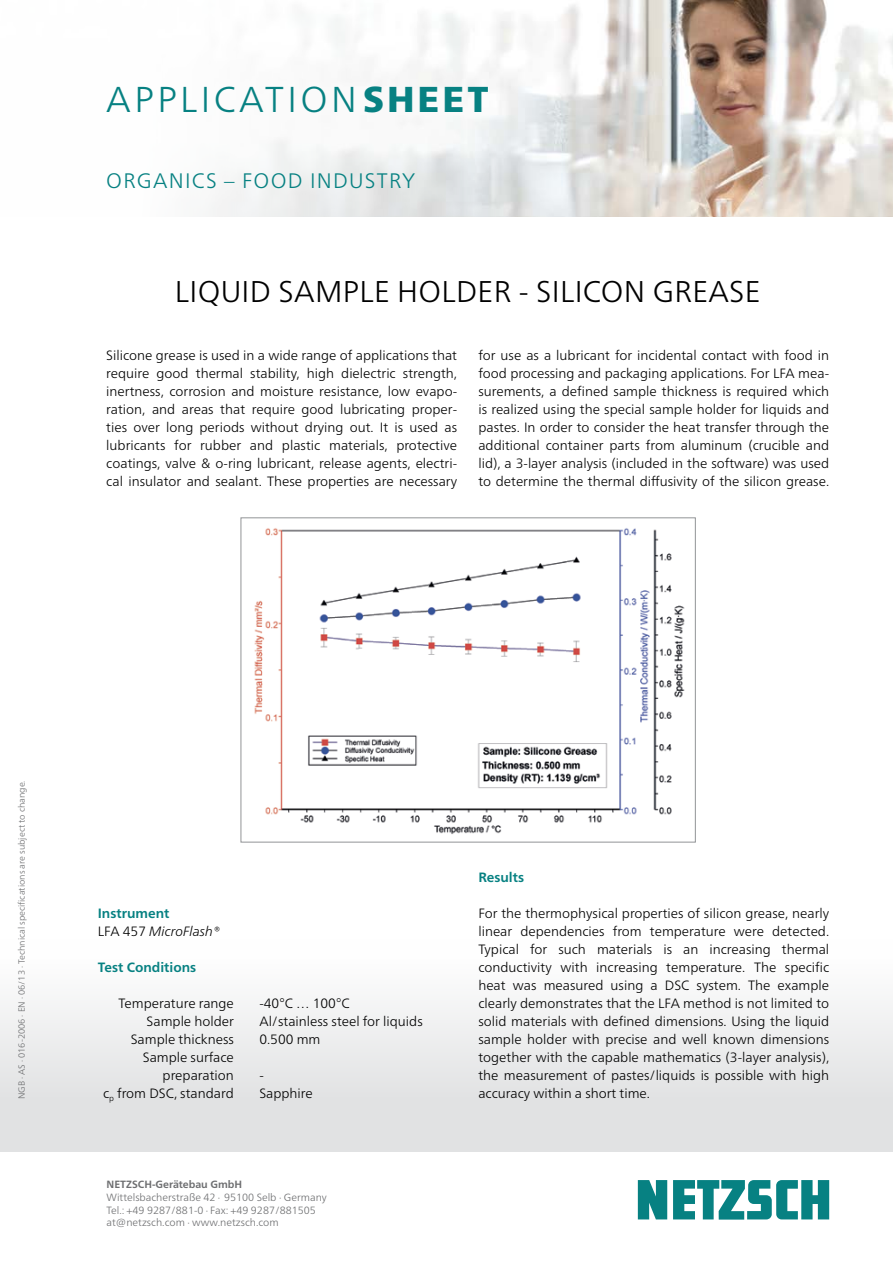
<style>
.page{position:relative;width:893px;height:1263px;background:#fff}
.page>*{position:absolute;margin:0;border:0;box-sizing:border-box;transform-origin:0 0}
.t1{font:300 36px "Frutiger Neue LTW1 G";letter-spacing:.095em;color:#078182}
.Sheet_Headline{font:300 30px "Frutiger Neue LTW1 G";letter-spacing:.01em;color:#000}
.t2{font:300 21px "Frutiger Neue LTW1 G";letter-spacing:.06em;color:#078182}
.Sheet_Zwischenübersc{font:300 13.5px/18px "Frutiger Neue LTW1 G";color:#000;text-align:justify}
.Sheet_Zwischenübersc-2{font:700 13.5px "Frutiger Neue LTW1 G";color:#078182}
.Sheet_Zwischenübersc-3{font:italic 300 13.5px "Frutiger Neue LTW1 G";color:#000}
.t3{font:300 10.5px/12.8px "Frutiger Neue LTW1 G";color:#6d6e70}
.t4{font:700 10.5px "Frutiger Neue LTW1 G";color:#6d6e70}
.Sheet_Bildunterschri{font:300 9px "Frutiger Neue LTW1 G";color:#6d6e70}
.s1{font-weight:900}
.s2{font-style:normal}
</style>
<div class="page">
<img style="left:210px;top:0;width:683px;height:216px">
<svg style="left:638px;top:1180px;width:191px;height:39px"></svg>
<img style="left:254px;top:528px;width:431px;height:306px">
<div style="left:241px;top:517px;width:455px;height:325px;border:1px solid #929496"></div>
<h1 class="t1" style="left:106px;top:78px;width:384px">APPLICATION<span class="s1">SHEET</span></h1>
<p class="t2" style="left:106px;top:168px;width:310px">ORGANICS – FOOD INDUSTRY</p>
<p class="Sheet_Headline" style="left:175px;top:273px;width:587px">LIQUID SAMPLE HOLDER - SILICON GREASE</p>
<p class="Sheet_Zwischenübersc" style="left:106px;top:346px;width:352px">Silicone grease is used in a wide range of applications that require good thermal stability, high dielectric strength, inertness, corrosion and moisture resistance, low evapo&shy;ration, and areas that require good lubricating proper&shy;ties over long periods without drying out. It is used as lubricants for rubber and plastic materials, protective coatings, valve &amp; o-ring lubricant, release agents, electri&shy;cal insulator and sealant. These properties are necessary</p>
<p class="Sheet_Zwischenübersc" style="left:478px;top:346px;width:352px">for use as a lubricant for incidental contact with food in food processing and packaging applications. For LFA mea&shy;surements, a defined sample thickness is required which is realized using the special sample holder for liquids and pastes. In order to consider the heat transfer through the additional container parts from aluminum (crucible and lid), a 3-layer analysis (included in the software) was used to determine the thermal diffusivity of the silicon grease.</p>
<p class="Sheet_Bildunterschri" style="left:16px;top:1099px;width:320px;rotate:-90deg">NGB ∙ AS ∙ 016-2006 ∙ EN ∙ 06/13 ∙ Technical specifications are subject to change.</p>
<p class="Sheet_Zwischenübersc-2" style="left:98px;top:905px;width:73px">Instrument</p>
<p class="Sheet_Zwischenübersc-3" style="left:98px;top:923px;width:123px"><span class="s2">LFA 457</span> MicroFlash®</p>
<p class="Sheet_Zwischenübersc-2" style="left:98px;top:959px;width:100px">Test Conditions</p>
<p class="Sheet_Zwischenübersc" style="left:119px;top:994px;width:117px">Temperature range</p>
<p class="Sheet_Zwischenübersc" style="left:147px;top:1012px;width:89px">Sample holder</p>
<p class="Sheet_Zwischenübersc" style="left:131px;top:1030px;width:105px">Sample thickness</p>
<p class="Sheet_Zwischenübersc" style="left:143px;top:1048px;width:93px;text-align:right">Sample surface preparation</p>
<p class="Sheet_Zwischenübersc" style="left:103px;top:1084px;width:132px">c<sub>p</sub> from DSC, standard</p>
<p class="Sheet_Zwischenübersc" style="left:259px;top:994px;width:92px">-40°C … 100°C</p>
<p class="Sheet_Zwischenübersc" style="left:259px;top:1012px;width:165px">Al/stainless steel for liquids</p>
<p class="Sheet_Zwischenübersc" style="left:259px;top:1030px;width:63px">0.500 mm</p>
<p class="Sheet_Zwischenübersc" style="left:259px;top:1066px;width:6px">-</p>
<p class="Sheet_Zwischenübersc" style="left:259px;top:1084px;width:55px">Sapphire</p>
<p class="t4" style="left:107px;top:1178px;width:137px">NETZSCH-Gerätebau GmbH</p>
<p class="t3" style="left:107px;top:1191px;width:222px">Wittelsbacherstraße 42 ∙ 95100 Selb ∙ Germany<br>Tel.: +49 9287/881-0 ∙ Fax: +49 9287/881505 at@netzsch.com ∙ www.netzsch.com</p>
<p class="Sheet_Zwischenübersc-2" style="left:478px;top:869px;width:47px">Results</p>
<p class="Sheet_Zwischenübersc" style="left:478px;top:904px;width:352px">For the thermophysical properties of silicon grease, nearly linear dependencies from temperature were detected.<br>Typical for such materials is an increasing thermal conductivity with increasing temperature. The specific heat was measured using a DSC system. The example clearly demonstrates that the LFA method is not limited to solid materials with defined dimensions. Using the liquid sample holder with precise and well known dimensions together with the capable mathematics (3-layer analysis), the measurement of pastes/liquids is possible with high accuracy within a short time.</p>
</div>
